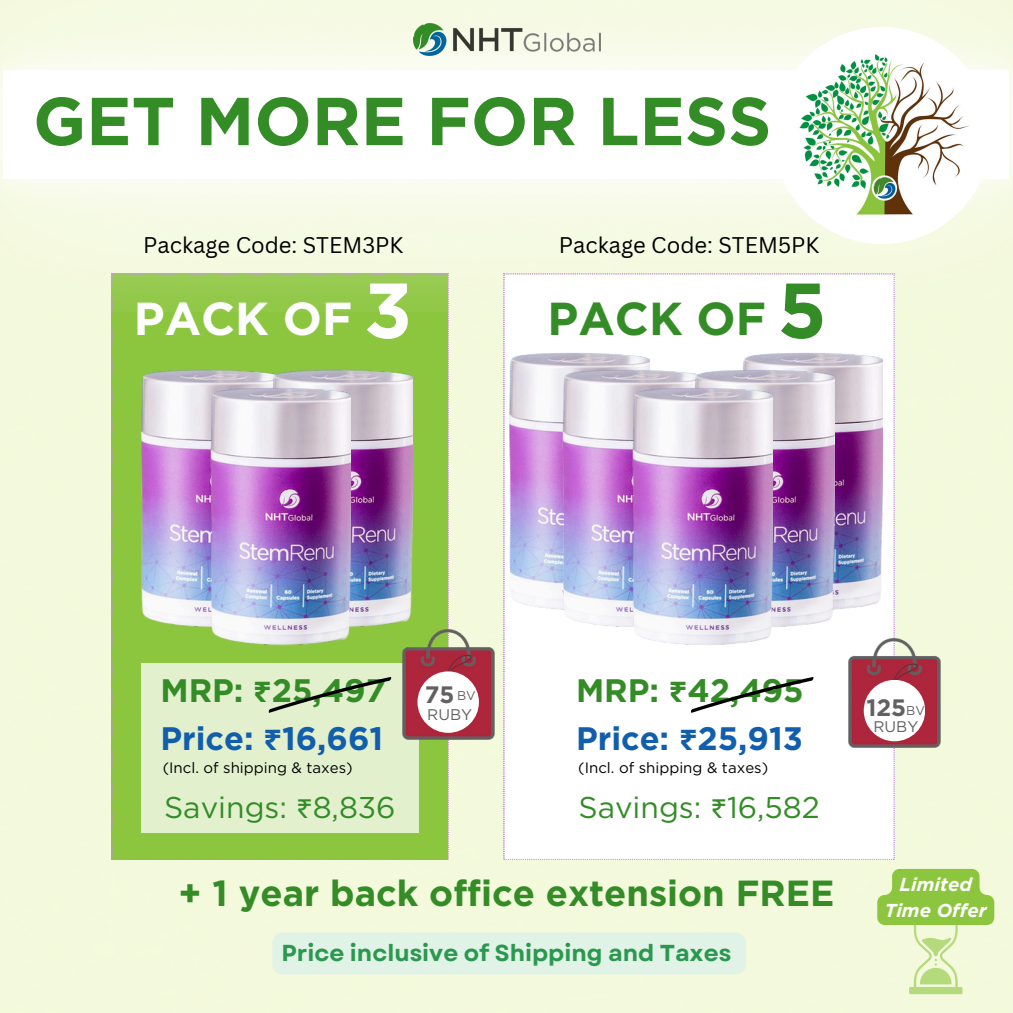
<style>
.page{position:relative;width:1013px;height:1013px;background:#fff}
.page>*{position:absolute;margin:0;border:0;box-sizing:border-box;transform-origin:0 0}
.t1{font:700 67.62px "Gotham";color:#338c26}
.t2{font:700 46.12px "Gotham";color:#fefefe}
.t3{font:700 46.12px "Gotham";color:#338c26}
.t4{font:700 36.25px "Gotham";color:#338c26}
.t5{font:700 32.5px/48.4px "Gotham";color:#115ead}
.t6{font:700 32.5px "Gotham";color:#338c26}
.t7{font:30px "Gotham";color:#338c26}
.t8{font:700 23.75px "Gotham";color:#626061}
.t9{font:700 23.12px "Garet";color:#2b984f}
.t10{font:22px "Canva Sans";color:#000}
.t11{font:italic 700 18.75px/26px "Gotham";color:#fff;text-align:center}
.t12{font:15.38px "Gotham";color:#626061}
.t13{font:15px "Gotham";color:#000}
.t14{font:12.75px "Gotham";color:#626061}
.s1{font-size:77.75px}
.s2{font-family:"Noto Sans Gurmukhi"}
.s3{color:#338c26}
.s4{font-family:"Noto Sans Gurmukhi";color:#338c26}
</style>
<div class="page">
<div style="left:0;top:311px;width:1012px;height:701px;background:#f3f9dc"></div>
<div style="left:112px;top:311px;width:336px;height:548px;background:#8cc63f"></div>
<img style="left:141px;top:367px;width:131px;height:265px">
<img style="left:272px;top:367px;width:140px;height:265px">
<img style="left:211px;top:385px;width:140px;height:265px">
<svg style="left:504px;top:311px;width:390px;height:548px"></svg>
<img style="left:509px;top:350px;width:140px;height:266px">
<img style="left:563px;top:367px;width:131px;height:265px">
<img style="left:742px;top:350px;width:140px;height:266px">
<img style="left:694px;top:367px;width:140px;height:265px">
<img style="left:633px;top:385px;width:139px;height:265px">
<img style="left:0;top:0;width:1012px;height:311px">
<img style="left:0;top:26px;width:1012px;height:197px">
<div style="left:4px;top:70px;width:1005px;height:109px;background:#fff"></div>
<img style="left:413px;top:23px;width:187px;height:33px">
<svg style="left:877px;top:869px;width:117px;height:125px;background:#c4e295"></svg>
<div style="left:141px;top:663px;width:278px;height:170px;background:#e2f0ce"></div>
<svg style="left:268px;top:677px;width:124px;height:36px"></svg>
<div style="left:557px;top:663px;width:277px;height:170px;background:#fff"></div>
<svg style="left:691px;top:677px;width:123px;height:36px"></svg>
<img style="left:848px;top:638px;width:92px;height:110px">
<div style="left:863px;top:680px;width:62px;height:61px;background:#fff;border-radius:50%"></div>
<img style="left:773px;top:27px;width:217px;height:217px;border-radius:50%">
<img style="left:402px;top:629px;width:92px;height:110px">
<div style="left:417px;top:671px;width:62px;height:61px;background:#fff;border-radius:50%"></div>
<div style="left:272px;top:932px;width:474px;height:42px;background:#e1f2e6"></div>
<h1 class="t1" style="left:33px;top:80px;width:739px">GET MORE FOR LESS</h1>
<h3 class="t10" style="left:143px;top:229px;width:262px">Package Code: STEM3PK</h3>
<h3 class="t10" style="left:559px;top:229px;width:262px">Package Code: STEM5PK</h3>
<h2 class="t2" style="left:134px;top:290px;width:280px">PACK OF <span class="s1">3</span></h2>
<h2 class="t3" style="left:547px;top:290px;width:280px">PACK OF <span class="s1">5</span></h2>
<h3 class="t6" style="left:160px;top:671px;width:227px">MRP: <span class="s2">₹</span>25,497</h3>
<h3 class="t5" style="left:160px;top:714px;width:224px">Price: <span class="s2">₹</span>16,661</h3>
<p class="t13" style="left:163px;top:759px;width:191px">(Incl. of shipping &amp; taxes)</p>
<h3 class="t7" style="left:164px;top:789px;width:233px">Savings: <span class="s2">₹</span>8,836</h3>
<h3 class="t8" style="left:425px;top:680px;width:31px">75</h3>
<p class="t14" style="left:457px;top:688px;width:20px">BV</p>
<p class="t12" style="left:427px;top:705px;width:46px">RUBY</p>
<h3 class="t5" style="left:576px;top:666px;width:229px"><span class="s3">MRP:</span> <span class="s4">₹</span><span class="s3">42,495<br></span>Price: <span class="s2">₹</span>25,913</h3>
<p class="t13" style="left:578px;top:759px;width:191px">(Incl. of shipping &amp; taxes)</p>
<h3 class="t7" style="left:578px;top:788px;width:243px">Savings: <span class="s2">₹</span>16,582</h3>
<h3 class="t4" style="left:178px;top:871px;width:657px">+ 1 year back office extension FREE</h3>
<h3 class="t9" style="left:281px;top:935px;width:451px">Price inclusive of Shipping and Taxes</h3>
<h3 class="t8" style="left:866px;top:693px;width:41px">125</h3>
<p class="t14" style="left:906px;top:702px;width:20px">BV</p>
<p class="t12" style="left:873px;top:717px;width:46px">RUBY</p>
<p class="t11" style="left:884px;top:871px;width:104px">Limited<br>Time Offer</p>
</div>
